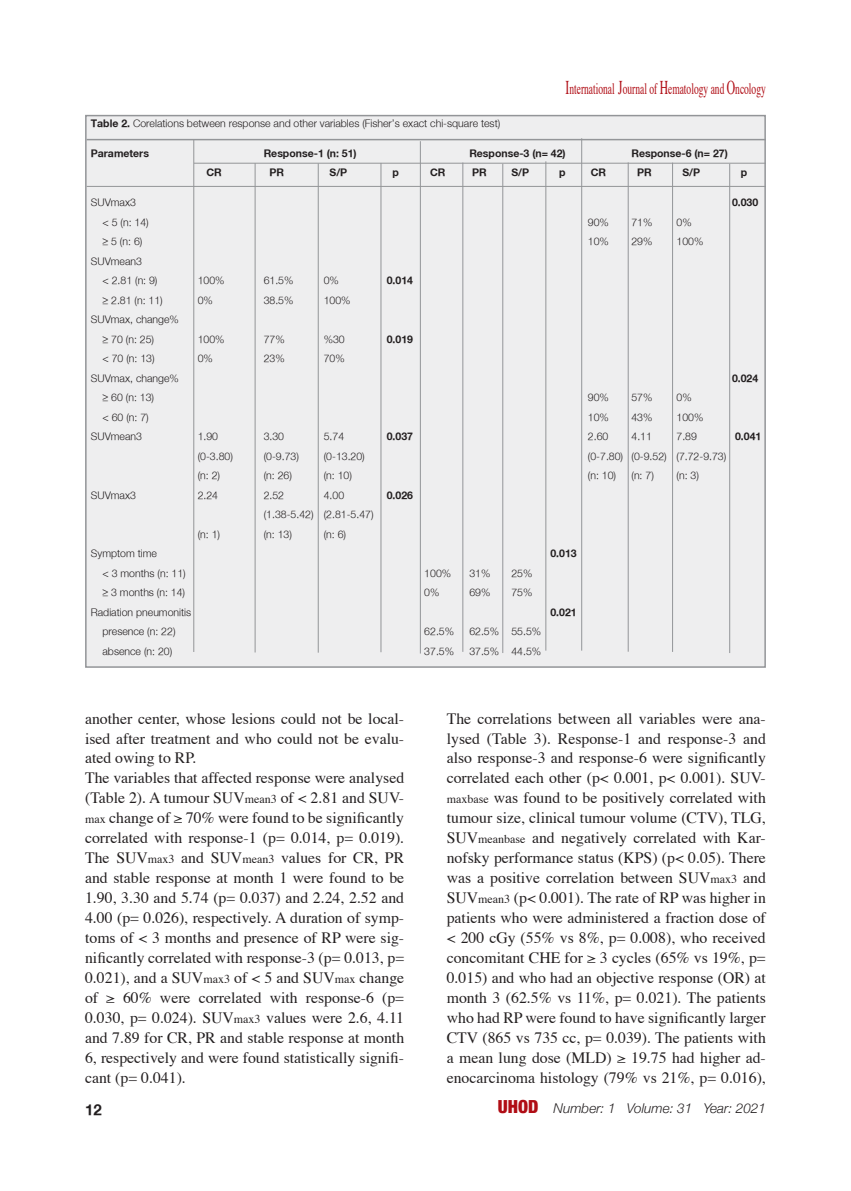
<style>
.page{position:relative;width:851px;height:1191px;background:#fff}
.page>*{position:absolute;margin:0;border:0;box-sizing:border-box;transform-origin:0 0}
.t1{font:15.9px "Times";color:#b00d15;scale:.6 1}
.t2{font:15.75px/20px "Times";color:#231f20;text-align:justify}
.t3{font:700 15px "Helvetica Neu";color:#231f20}
.t4{font:italic 300 13.5px "Helvetica Neue";color:#231f20}
.t5{font:300 10.5px "Helvetica Neu";color:#231f20}
.t6{font:700 10.5px "Helvetica Neu";color:#231f20}
.s1{font-size:19.5px}
.s2{font-weight:700}
.s3{font-size:12px}
.s4{font-weight:900;font-style:normal;font-stretch:condensed;font-size:18px;color:#b00d15}
</style>
<div class="page">
<div style="left:86px;top:116px;width:679px;height:551px;background:#eeeeef"></div>
<hr style="left:87px;top:139px;width:678px;height:1px;background:#939598">
<hr style="left:87px;top:186px;width:678px;height:1px;background:#939598">
<hr style="left:193px;top:140px;width:1px;height:512px;background:#939598">
<hr style="left:194px;top:163px;width:571px;height:1px;background:#939598">
<hr style="left:255px;top:163px;width:1px;height:489px;background:#939598">
<hr style="left:318px;top:163px;width:1px;height:489px;background:#939598">
<hr style="left:380px;top:163px;width:1px;height:489px;background:#939598">
<hr style="left:462px;top:163px;width:1px;height:489px;background:#939598">
<hr style="left:420px;top:141px;width:1px;height:512px;background:#939598">
<hr style="left:502px;top:164px;width:1px;height:489px;background:#939598">
<hr style="left:545px;top:161px;width:1px;height:489px;background:#939598">
<hr style="left:581px;top:138px;width:1px;height:512px;background:#939598">
<hr style="left:628px;top:162px;width:1px;height:489px;background:#939598">
<hr style="left:672px;top:163px;width:1px;height:489px;background:#939598">
<hr style="left:729px;top:164px;width:1px;height:489px;background:#939598">
<p class="t1" style="left:565px;top:78px;width:335px"><span class="s1">I</span>nternational <span class="s1">J</span>ournal of <span class="s1">H</span>ematology and <span class="s1">O</span>ncology</p>
<p class="t5" style="left:91px;top:116px;width:411px"><span class="s2">Table 2.</span> Corelations between response and other variables (Fisher’s exact chi-square test)</p>
<p class="t6" style="left:91px;top:146px;width:60px">Parameters</p>
<p class="t6" style="left:264px;top:146px;width:94px">Response-1 (n: 51)</p>
<p class="t6" style="left:469px;top:146px;width:98px">Response-3 (n= 42)</p>
<p class="t6" style="left:631px;top:146px;width:98px">Response-6 (n= 27)</p>
<p class="t6" style="left:206px;top:166px;width:17px">CR</p>
<p class="t6" style="left:269px;top:166px;width:16px">PR</p>
<p class="t6" style="left:329px;top:166px;width:19px">S/P</p>
<p class="t6" style="left:392px;top:166px;width:8px">p</p>
<p class="t6" style="left:430px;top:166px;width:17px">CR</p>
<p class="t6" style="left:472px;top:166px;width:16px">PR</p>
<p class="t6" style="left:511px;top:166px;width:19px">S/P</p>
<p class="t6" style="left:559px;top:166px;width:8px">p</p>
<p class="t6" style="left:590px;top:166px;width:17px">CR</p>
<p class="t6" style="left:637px;top:166px;width:16px">PR</p>
<p class="t6" style="left:682px;top:166px;width:19px">S/P</p>
<p class="t6" style="left:740px;top:166px;width:8px">p</p>
<p class="t5" style="left:91px;top:196px;width:47px">SUVmax3</p>
<p class="t6" style="left:732px;top:196px;width:28px">0.030</p>
<p class="t5" style="left:102px;top:215px;width:48px">&lt; 5 (n: 14)</p>
<p class="t5" style="left:588px;top:215px;width:23px">90%</p>
<p class="t5" style="left:631px;top:215px;width:23px">71%</p>
<p class="t5" style="left:676px;top:215px;width:17px">0%</p>
<p class="t5" style="left:102px;top:235px;width:41px">≥ 5 (n: 6)</p>
<p class="t5" style="left:588px;top:235px;width:23px">10%</p>
<p class="t5" style="left:631px;top:235px;width:23px">29%</p>
<p class="t5" style="left:676px;top:235px;width:28px">100%</p>
<p class="t5" style="left:91px;top:254px;width:53px">SUVmean3</p>
<p class="t5" style="left:102px;top:274px;width:56px">&lt; 2.81 (n: 9)</p>
<p class="t5" style="left:198px;top:274px;width:28px">100%</p>
<p class="t5" style="left:264px;top:274px;width:31px">61.5%</p>
<p class="t5" style="left:324px;top:274px;width:17px">0%</p>
<p class="t6" style="left:387px;top:274px;width:28px">0.014</p>
<p class="t5" style="left:102px;top:293px;width:62px">≥ 2.81 (n: 11)</p>
<p class="t5" style="left:198px;top:293px;width:17px">0%</p>
<p class="t5" style="left:264px;top:293px;width:31px">38.5%</p>
<p class="t5" style="left:324px;top:293px;width:28px">100%</p>
<p class="t5" style="left:91px;top:313px;width:89px">SUVmax, change%</p>
<p class="t5" style="left:102px;top:332px;width:53px">≥ 70 (n: 25)</p>
<p class="t5" style="left:198px;top:332px;width:28px">100%</p>
<p class="t5" style="left:264px;top:332px;width:23px">77%</p>
<p class="t5" style="left:324px;top:332px;width:23px">%30</p>
<p class="t6" style="left:387px;top:332px;width:28px">0.019</p>
<p class="t5" style="left:102px;top:352px;width:54px">&lt; 70 (n: 13)</p>
<p class="t5" style="left:198px;top:352px;width:17px">0%</p>
<p class="t5" style="left:264px;top:352px;width:23px">23%</p>
<p class="t5" style="left:324px;top:352px;width:23px">70%</p>
<p class="t5" style="left:91px;top:371px;width:89px">SUVmax, change%</p>
<p class="t6" style="left:732px;top:371px;width:28px">0.024</p>
<p class="t5" style="left:102px;top:391px;width:53px">≥ 60 (n: 13)</p>
<p class="t5" style="left:588px;top:391px;width:23px">90%</p>
<p class="t5" style="left:631px;top:391px;width:23px">57%</p>
<p class="t5" style="left:676px;top:391px;width:17px">0%</p>
<p class="t5" style="left:102px;top:410px;width:48px">&lt; 60 (n: 7)</p>
<p class="t5" style="left:588px;top:410px;width:23px">10%</p>
<p class="t5" style="left:631px;top:410px;width:23px">43%</p>
<p class="t5" style="left:676px;top:410px;width:28px">100%</p>
<p class="t5" style="left:91px;top:430px;width:53px">SUVmean3</p>
<p class="t5" style="left:198px;top:430px;width:22px">1.90</p>
<p class="t5" style="left:264px;top:430px;width:22px">3.30</p>
<p class="t5" style="left:324px;top:430px;width:22px">5.74</p>
<p class="t6" style="left:387px;top:430px;width:28px">0.037</p>
<p class="t5" style="left:588px;top:430px;width:22px">2.60</p>
<p class="t5" style="left:631px;top:430px;width:22px">4.11</p>
<p class="t5" style="left:676px;top:430px;width:22px">7.89</p>
<p class="t6" style="left:735px;top:430px;width:28px">0.041</p>
<p class="t5" style="left:198px;top:449px;width:37px">(0-3.80)</p>
<p class="t5" style="left:264px;top:449px;width:37px">(0-9.73)</p>
<p class="t5" style="left:324px;top:449px;width:43px">(0-13.20)</p>
<p class="t5" style="left:588px;top:449px;width:140px">(0-7.80) (0-9.52) (7.72-9.73)</p>
<p class="t5" style="left:198px;top:469px;width:24px">(n: 2)</p>
<p class="t5" style="left:264px;top:469px;width:30px">(n: 26)</p>
<p class="t5" style="left:324px;top:469px;width:30px">(n: 10)</p>
<p class="t5" style="left:588px;top:469px;width:30px">(n: 10)</p>
<p class="t5" style="left:631px;top:469px;width:24px">(n: 7)</p>
<p class="t5" style="left:676px;top:469px;width:24px">(n: 3)</p>
<p class="t5" style="left:91px;top:488px;width:47px">SUVmax3</p>
<p class="t5" style="left:198px;top:488px;width:22px">2.24</p>
<p class="t5" style="left:264px;top:488px;width:22px">2.52</p>
<p class="t5" style="left:324px;top:488px;width:22px">4.00</p>
<p class="t6" style="left:387px;top:488px;width:28px">0.026</p>
<p class="t5" style="left:264px;top:508px;width:111px">(1.38-5.42) (2.81-5.47)</p>
<p class="t5" style="left:198px;top:527px;width:24px">(n: 1)</p>
<p class="t5" style="left:264px;top:527px;width:30px">(n: 13)</p>
<p class="t5" style="left:324px;top:527px;width:24px">(n: 6)</p>
<p class="t5" style="left:91px;top:547px;width:68px">Symptom time</p>
<p class="t6" style="left:550px;top:547px;width:28px">0.013</p>
<p class="t5" style="left:102px;top:566px;width:85px">&lt; 3 months (n: 11)</p>
<p class="t5" style="left:424px;top:566px;width:28px">100%</p>
<p class="t5" style="left:469px;top:566px;width:23px">31%</p>
<p class="t5" style="left:511px;top:566px;width:23px">25%</p>
<p class="t5" style="left:102px;top:586px;width:84px">≥ 3 months (n: 14)</p>
<p class="t5" style="left:424px;top:586px;width:17px">0%</p>
<p class="t5" style="left:469px;top:586px;width:23px">69%</p>
<p class="t5" style="left:511px;top:586px;width:23px">75%</p>
<p class="t5" style="left:91px;top:605px;width:102px">Radiation pneumonitis</p>
<p class="t6" style="left:550px;top:605px;width:28px">0.021</p>
<p class="t5" style="left:102px;top:625px;width:74px">presence (n: 22)</p>
<p class="t5" style="left:424px;top:625px;width:31px">62.5%</p>
<p class="t5" style="left:469px;top:625px;width:73px">62.5% 55.5%</p>
<p class="t5" style="left:102px;top:644px;width:71px">absence (n: 20)</p>
<p class="t5" style="left:424px;top:644px;width:31px">37.5%</p>
<p class="t5" style="left:469px;top:644px;width:73px">37.5% 44.5%</p>
<p class="t2" style="left:85px;top:709px;width:320px">another center, whose lesions could not be local&shy;ised after treatment and who could not be evalu&shy;ated owing to RP.</p>
<p class="t2" style="left:85px;top:769px;width:320px">The variables that affected response were analysed (Table 2). A tumour SUV<span class="s3">mean3</span> of &lt; 2.81 and SUV&shy;<span class="s3">max</span> change of ≥ 70% were found to be significantly correlated with response-1 (p= 0.014, p= 0.019).<br>The SUV<span class="s3">max3</span> and SUV<span class="s3">mean3</span> values for CR, PR and stable response at month 1 were found to be 1.90, 3.30 and 5.74 (p= 0.037) and 2.24, 2.52 and 4.00 (p= 0.026), respectively. A duration of symp&shy;toms of &lt; 3 months and presence of RP were sig&shy;nificantly correlated with response-3 (p= 0.013, p= 0.021), and a SUV<span class="s3">max3</span> of &lt; 5 and SUV<span class="s3">max</span> change of ≥ 60% were correlated with response-6 (p= 0.030, p= 0.024). SUV<span class="s3">max3</span> values were 2.6, 4.11 and 7.89 for CR, PR and stable response at month 6, respectively and were found statistically signifi&shy;cant (p= 0.041).</p>
<p class="t2" style="left:446px;top:709px;width:320px">The correlations between all variables were ana&shy;lysed (Table 3). Response-1 and response-3 and also response-3 and response-6 were significantly correlated each other (p&lt; 0.001, p&lt; 0.001). SUV&shy;<span class="s3">maxbase</span> was found to be positively correlated with tumour size, clinical tumour volume (CTV), TLG, SUV<span class="s3">meanbase</span> and negatively correlated with Kar&shy;nofsky performance status (KPS) (p&lt; 0.05). There was a positive correlation between SUV<span class="s3">max3</span> and SUV<span class="s3">mean3</span> (p&lt; 0.001). The rate of RP was higher in patients who were administered a fraction dose of &lt; 200 cGy (55% vs 8%, p= 0.008), who received concomitant CHE for ≥ 3 cycles (65% vs 19%, p= 0.015) and who had an objective response (OR) at month 3 (62.5% vs 11%, p= 0.021). The patients who had RP were found to have significantly larger CTV (865 vs 735 cc, p= 0.039). The patients with a mean lung dose (MLD) ≥ 19.75 had higher ad&shy;enocarcinoma histology (79% vs 21%, p= 0.016),</p>
<p class="t3" style="left:85px;top:1100px;width:18px">12</p>
<p class="t4" style="left:498px;top:1097px;width:269px"><span class="s4">UHOD</span> Number: 1 Volume: 31 Year: 2021</p>
</div>
